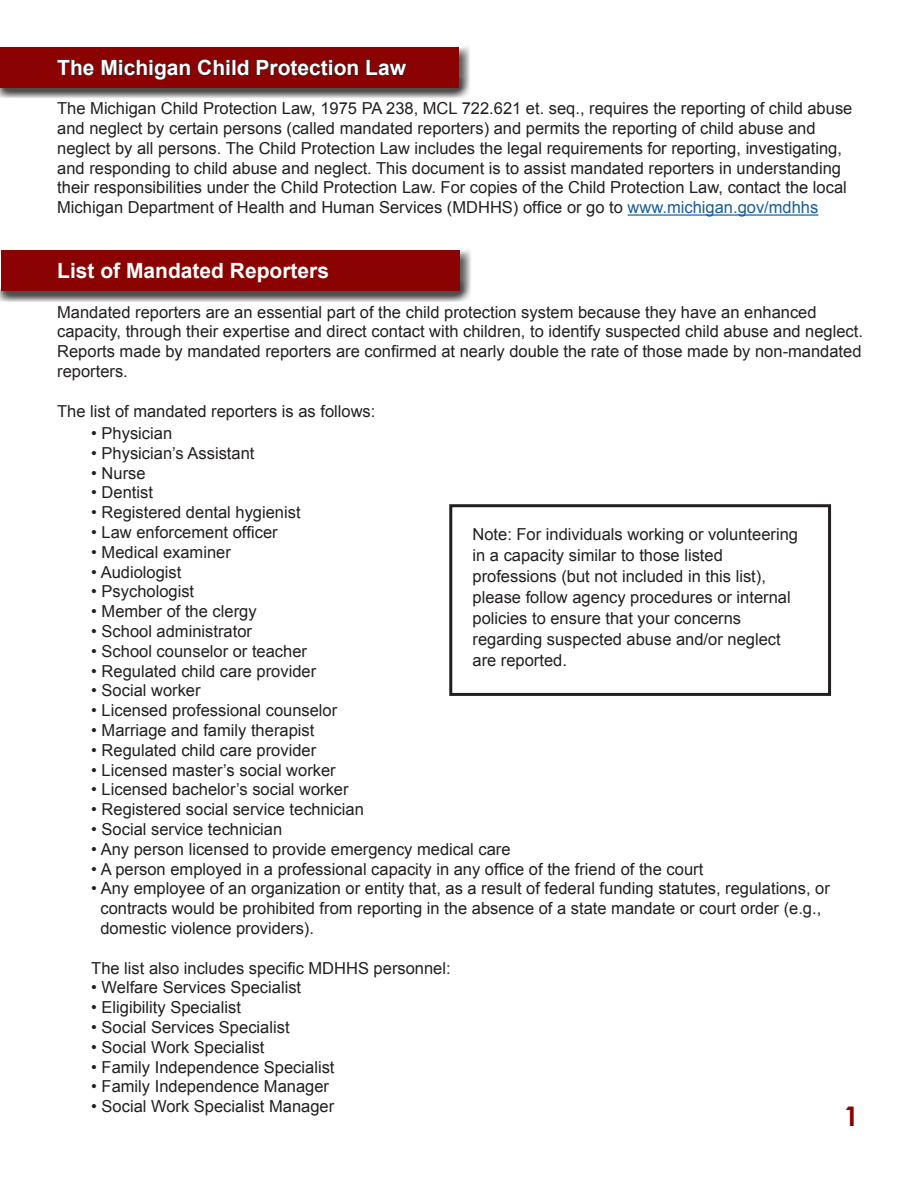
<style>
.page{position:relative;width:918px;height:1188px;background:#fff}
.page>*{position:absolute;margin:0;border:0;box-sizing:border-box;transform-origin:0 0}
.t1{font:700 27px "Century Gothic";color:#8b0202}
.t2{font:700 21px "Arial";color:#fff}
.t3{font:16.5px/19.8px "Arial";color:#231f20}
.s1{color:#175d9e}
</style>
<div class="page">
<div style="left:0;top:247px;width:473px;height:56px;background:#fafafa"></div>
<div style="left:0;top:243px;width:471px;height:59px;background:#231f20;opacity:.75"></div>
<div style="left:1px;top:251px;width:459px;height:40px;background:#8b0202"></div>
<div style="left:0;top:44px;width:472px;height:56px;background:#f8f8f8"></div>
<div style="left:0;top:40px;width:470px;height:58px;background:#231f20;opacity:.75"></div>
<div style="left:0;top:47px;width:459px;height:40px;background:#8b0202"></div>
<hr style="left:628px;top:214px;width:190px;height:2px;background:#175d9e">
<svg style="left:57px;top:59px;width:38px;height:17px"></svg>
<svg style="left:101px;top:59px;width:90px;height:21px"></svg>
<svg style="left:197px;top:59px;width:52px;height:17px"></svg>
<svg style="left:256px;top:59px;width:103px;height:17px"></svg>
<svg style="left:366px;top:59px;width:41px;height:17px"></svg>
<div style="left:449px;top:504px;width:382px;height:192px;border:3px solid #231f20"></div>
<p class="t2" style="left:57px;top:53px;width:350px">The Michigan Child Protection Law</p>
<p class="t3" style="left:57px;top:99px;width:797px">The Michigan Child Protection Law, 1975 PA 238, MCL 722.621 et. seq., requires the reporting of child abuse and neglect by certain persons (called mandated reporters) and permits the reporting of child abuse and neglect by all persons. The Child Protection Law includes the legal requirements for reporting, investigating, and responding to child abuse and neglect. This document is to assist mandated reporters in understanding their responsibilities under the Child Protection Law. For copies of the Child Protection Law, contact the local Michigan Department of Health and Human Services (MDHHS) office or go to <span class="s1">www.michigan.gov/mdhhs</span></p>
<p class="t2" style="left:57px;top:257px;width:273px">List of Mandated Reporters</p>
<p class="t3" style="left:57px;top:302px;width:807px">Mandated reporters are an essential part of the child protection system because they have an enhanced capacity, through their expertise and direct contact with children, to identify suspected child abuse and neglect.<br>Reports made by mandated reporters are confirmed at nearly double the rate of those made by non-mandated reporters.</p>
<p class="t3" style="left:57px;top:401px;width:320px">The list of mandated reporters is as follows:</p>
<p class="t3" style="left:91px;top:423px;width:82px">• Physician</p>
<p class="t3" style="left:91px;top:443px;width:165px">• Physician’s Assistant</p>
<p class="t3" style="left:91px;top:463px;width:56px">• Nurse</p>
<p class="t3" style="left:91px;top:483px;width:63px">• Dentist</p>
<p class="t3" style="left:91px;top:503px;width:211px">• Registered dental hygienist</p>
<p class="t3" style="left:91px;top:522px;width:188px">• Law enforcement officer</p>
<p class="t3" style="left:91px;top:542px;width:141px">• Medical examiner</p>
<p class="t3" style="left:91px;top:562px;width:92px">• Audiologist</p>
<p class="t3" style="left:91px;top:582px;width:104px">• Psychologist</p>
<p class="t3" style="left:91px;top:602px;width:167px">• Member of the clergy</p>
<p class="t3" style="left:91px;top:621px;width:162px">• School administrator</p>
<p class="t3" style="left:91px;top:641px;width:217px">• School counselor or teacher</p>
<p class="t3" style="left:91px;top:661px;width:226px">• Regulated child care provider</p>
<p class="t3" style="left:91px;top:681px;width:111px">• Social worker</p>
<p class="t3" style="left:91px;top:701px;width:248px">• Licensed professional counselor</p>
<p class="t3" style="left:91px;top:720px;width:225px">• Marriage and family therapist</p>
<p class="t3" style="left:91px;top:740px;width:226px">• Regulated child care provider</p>
<p class="t3" style="left:91px;top:760px;width:246px">• Licensed master’s social worker</p>
<p class="t3" style="left:91px;top:780px;width:259px">• Licensed bachelor’s social worker</p>
<p class="t3" style="left:91px;top:800px;width:274px">• Registered social service technician</p>
<p class="t3" style="left:91px;top:819px;width:193px">• Social service technician</p>
<p class="t3" style="left:91px;top:839px;width:421px">• Any person licensed to provide emergency medical care</p>
<p class="t3" style="left:91px;top:859px;width:614px">• A person employed in a professional capacity in any office of the friend of the court</p>
<p class="t3" style="left:91px;top:879px;width:740px">• Any employee of an organization or entity that, as a result of federal funding statutes, regulations, or</p>
<p class="t3" style="left:100px;top:899px;width:722px">contracts would be prohibited from reporting in the absence of a state mandate or court order (e.g.,</p>
<p class="t3" style="left:100px;top:918px;width:215px">domestic violence providers).</p>
<p class="t3" style="left:91px;top:958px;width:361px">The list also includes specific MDHHS personnel:</p>
<p class="t3" style="left:91px;top:978px;width:211px">• Welfare Services Specialist</p>
<p class="t3" style="left:91px;top:998px;width:151px">• Eligibility Specialist</p>
<p class="t3" style="left:91px;top:1017px;width:200px">• Social Services Specialist</p>
<p class="t3" style="left:91px;top:1037px;width:175px">• Social Work Specialist</p>
<p class="t3" style="left:91px;top:1057px;width:245px">• Family Independence Specialist</p>
<p class="t3" style="left:91px;top:1077px;width:239px">• Family Independence Manager</p>
<p class="t3" style="left:91px;top:1097px;width:244px">• Social Work Specialist Manager</p>
<p class="t3" style="left:473px;top:524px;width:327px;line-height:21px">Note: For individuals working or volunteering in a capacity similar to those listed professions (but not included in this list), please follow agency procedures or internal policies to ensure that your concerns regarding suspected abuse and/or neglect are reported.</p>
<p class="t1" style="left:844px;top:1096px;width:17px">1</p>
</div>
